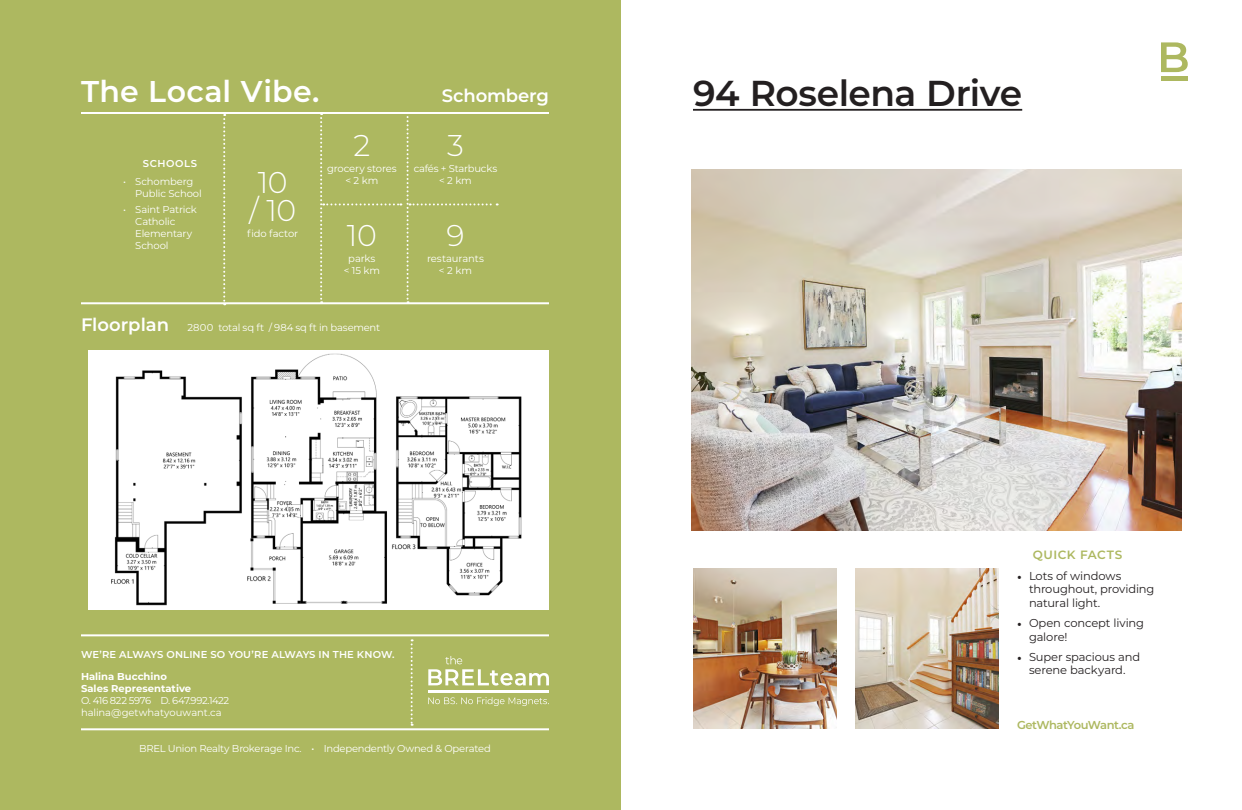
<style>
.page{position:relative;width:1242px;height:810px;background:#fff}
.page>*{position:absolute;margin:0;border:0;box-sizing:border-box;transform-origin:0 0}
.t1{font:600 36px "Montserrat";letter-spacing:-.015em;color:#231f20}
.t2{font:600 30px "Montserrat";letter-spacing:.015em;color:#fff}
.t3{font:300 30px/28px "Montserrat";color:#fff}
.t4{font:600 18px "Montserrat";letter-spacing:-.01em;color:#fff}
.t5{font:600 12px "Montserrat";letter-spacing:.045em;color:#adb860}
.t6{font:11.5px/13.8px "Montserrat";letter-spacing:-.01em;color:#231f20}
.t7{font:600 11.5px "Montserrat";letter-spacing:-.04em;color:#adb860}
.t8{font:10px/12px "Montserrat";letter-spacing:-.015em;color:#fff;text-align:center}
.t9{font:600 10px "Montserrat";letter-spacing:.015em;color:#fff}
.t10{font:700 10px "Montserrat";color:#fff}
.t11{font:600 10px "Montserrat";letter-spacing:.055em;color:#fff}
.s1{font-weight:600;font-size:18px}
.s2{font-weight:700}
.s3{font-weight:600}
.s4{font-family:"Minion Pro";font-size:12px}
</style>
<div class="page">
<div style="left:0;top:0;width:621px;height:810px;background:#adb860"></div>
<hr style="left:693px;top:109px;width:329px;height:2px;background:#231f20">
<svg style="left:428px;top:656px;width:121px;height:30px"></svg>
<svg style="left:428px;top:697px;width:121px;height:9px"></svg>
<hr style="left:428px;top:690px;width:121px;height:3px;background:#fff">
<svg style="left:1161px;top:42px;width:27px;height:30px"></svg>
<hr style="left:1161px;top:77px;width:27px;height:4px;background:#adb860">
<hr style="left:81px;top:634px;width:468px;height:2px;background:#fff">
<hr style="left:81px;top:728px;width:468px;height:2px;background:#fff">
<hr style="left:81px;top:302px;width:468px;height:2px;background:#fff">
<hr style="left:81px;top:112px;width:468px;height:2px;background:#fff">
<svg style="left:223px;top:114px;width:2px;height:191px"></svg>
<svg style="left:320px;top:114px;width:81px;height:189px"></svg>
<svg style="left:407px;top:116px;width:91px;height:187px"></svg>
<svg style="left:411px;top:639px;width:2px;height:87px"></svg>
<img style="left:693px;top:568px;width:144px;height:160px">
<img style="left:855px;top:568px;width:144px;height:161px">
<img style="left:692px;top:170px;width:489px;height:361px">
<img style="left:88px;top:350px;width:460px;height:259px">
<p class="t2" style="left:81px;top:70px;width:240px">The Local Vibe.</p>
<p class="t4" style="left:442px;top:83px;width:109px">Schomberg</p>
<p class="t11" style="left:143px;top:156px;width:56px">SCHOOLS</p>
<p class="t8" style="left:135px;top:175px;width:68px;text-align:left;text-indent:-12px">• Schomberg<br>Public School</p>
<p class="t8" style="left:135px;top:203px;width:63px;text-align:left;text-indent:-12px">• Saint Patrick<br>Catholic<br>Elementary<br>School</p>
<p class="t3" style="left:249px;top:167px;width:49px">10<br>/ 10</p>
<p class="t8" style="left:247px;top:227px;width:53px">fido factor</p>
<p class="t3" style="left:353px;top:130px;width:18px">2</p>
<p class="t8" style="left:327px;top:162px;width:71px">grocery stores &lt; 2 km</p>
<p class="t3" style="left:347px;top:220px;width:31px">10</p>
<p class="t8" style="left:344px;top:252px;width:38px">parks<br>&lt; 15 km</p>
<p class="t8" style="left:81px;top:321px;width:301px"><span class="s1">Floorplan</span> 2800 total sq ft / 984 sq ft in basement</p>
<p class="t3" style="left:447px;top:130px;width:18px">3</p>
<p class="t8" style="left:414px;top:162px;width:85px">cafés + Starbucks &lt; 2 km</p>
<p class="t3" style="left:446px;top:220px;width:20px">9</p>
<p class="t8" style="left:427px;top:252px;width:58px">restaurants &lt; 2 km</p>
<p class="t9" style="left:81px;top:647px;width:315px">WE’RE ALWAYS ONLINE SO YOU’RE ALWAYS IN THE KNOW.</p>
<p class="t10" style="left:81px;top:670px;width:88px">Halina Bucchino</p>
<p class="t8" style="left:81px;top:682px;width:150px;text-align:left"><span class="s2">Sales Representative<br></span>O. 416 822 5976 D. 647.992.1422 halina@getwhatyouwant.ca</p>
<p class="t8" style="left:139px;top:742px;width:353px">BREL Union Realty Brokerage Inc. <span class="s3">·</span> Independently Owned &amp; Operated</p>
<p class="t1" style="left:693px;top:68px;width:331px">94 Roselena Drive</p>
<p class="t5" style="left:1033px;top:547px;width:91px">QUICK FACTS</p>
<p class="t6" style="left:1029px;top:568px;width:127px;text-indent:-12px"><span class="s4">•</span> Lots of windows throughout, providing natural light.</p>
<p class="t6" style="left:1029px;top:616px;width:117px;text-indent:-12px"><span class="s4">•</span> Open concept living galore!</p>
<p class="t6" style="left:1017px;top:649px;width:125px;text-align:center"><span class="s4">•</span> Super spacious and serene backyard.</p>
<p class="t7" style="left:1017px;top:717px;width:119px">GetWhatYouWant.ca</p>
</div>
